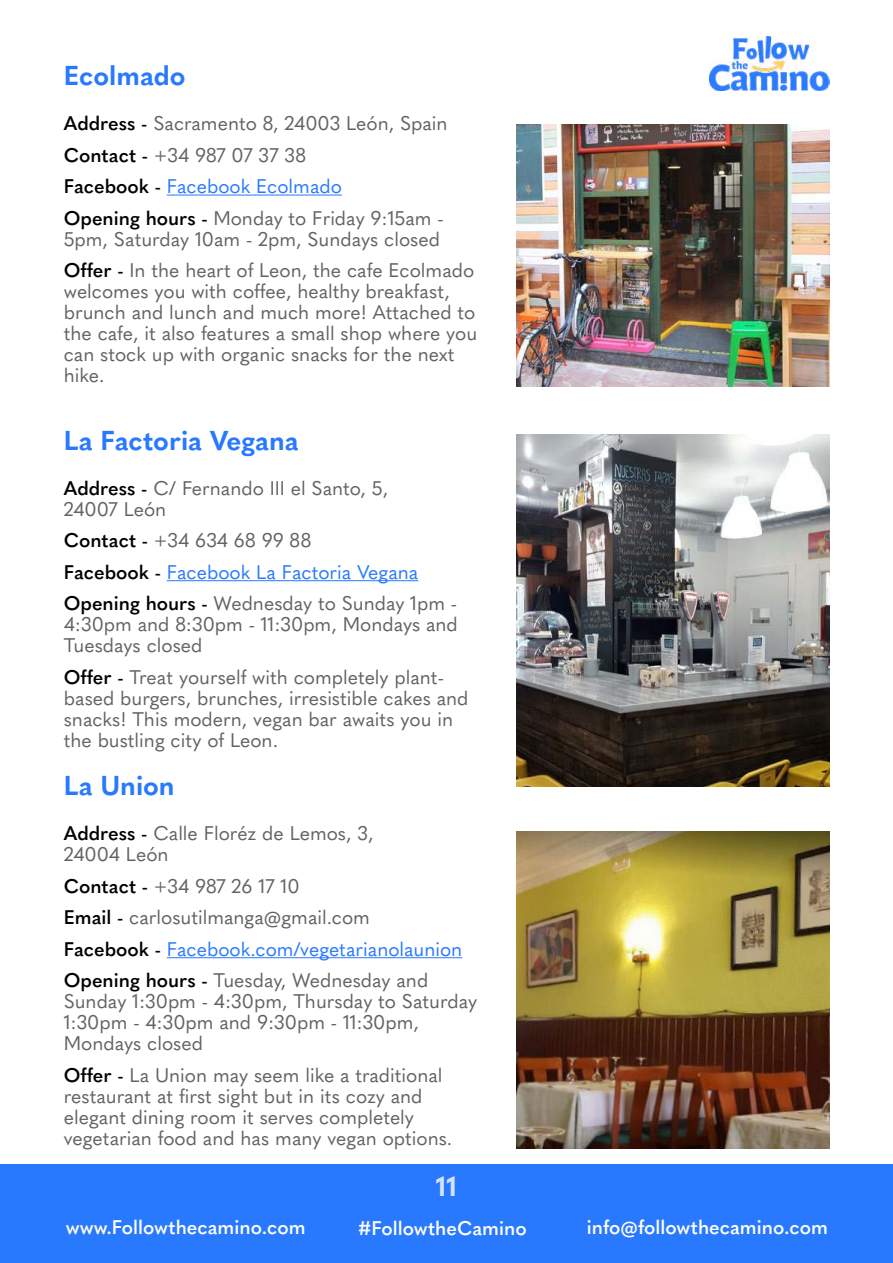
<style>
.page{position:relative;width:893px;height:1263px;background:#fff}
.page>*{position:absolute;margin:0;border:0;box-sizing:border-box;transform-origin:0 0}
.t1{font:700 27px "Quasimoda";color:#2979ff}
.t2{font:700 27px "Quasimoda";color:#d4e4ff}
.t3{font:19.5px/21px "Quasimoda";color:#626366}
.t4{font:600 19.5px "Quasimoda";color:#fff}
.s1{font-weight:600;color:#000}
.s2{color:#2979ff}
</style>
<div class="page">
<div style="left:0;top:1164px;width:893px;height:99px;background:#2979ff"></div>
<hr style="left:167px;top:195px;width:175px;height:1px;background:#2979ff">
<hr style="left:167px;top:580px;width:251px;height:1px;background:#2979ff">
<hr style="left:167px;top:957px;width:295px;height:1px;background:#2979ff">
<img style="left:517px;top:124px;width:312px;height:263px">
<img style="left:517px;top:435px;width:312px;height:352px">
<img style="left:517px;top:831px;width:312px;height:317px">
<img style="left:709px;top:37px;width:120px;height:54px">
<h1 class="t1" style="left:64px;top:65px;width:123px">Ecolmado</h1>
<p class="t3" style="left:64px;top:109px;width:385px;line-height:31.5px"><span class="s1">Address -</span> Sacramento 8, 24003 León, Spain <span class="s1">Contact -</span> +34 987 07 37 38<br><span class="s1">Facebook -</span> <span class="s2">Facebook Ecolmado<br></span><span class="s1">Opening hours -</span> Monday to Friday 9:15am -</p>
<p class="t3" style="left:64px;top:225px;width:412px;line-height:31.5px">5pm, Saturday 10am - 2pm, Sundays closed<br><span class="s1">Offer -</span> In the heart of Leon, the cafe Ecolmado</p>
<p class="t3" style="left:64px;top:283px;width:415px">welcomes you with coffee, healthy breakfast, brunch and lunch and much more! Attached to the cafe, it also features a small shop where you can stock up with organic snacks for the next hike.</p>
<h1 class="t1" style="left:64px;top:430px;width:237px">La Factoria Vegana</h1>
<p class="t3" style="left:64px;top:479px;width:326px"><span class="s1">Address -</span> C/ Fernando III el Santo, 5,<br>24007 León</p>
<p class="t3" style="left:64px;top:526px;width:395px;line-height:31.5px"><span class="s1">Contact -</span> +34 634 68 99 88<br><span class="s1">Facebook -</span> <span class="s2">Facebook La Factoria Vegana<br></span><span class="s1">Opening hours -</span> Wednesday to Sunday 1pm -</p>
<p class="t3" style="left:64px;top:616px;width:396px">4:30pm and 8:30pm - 11:30pm, Mondays and<br>Tuesdays closed</p>
<p class="t3" style="left:64px;top:668px;width:406px"><span class="s1">Offer -</span> Treat yourself with completely plant&shy;based burgers, brunches, irresistible cakes and snacks! This modern, vegan bar awaits you in the bustling city of Leon.</p>
<h1 class="t1" style="left:64px;top:775px;width:112px">La Union</h1>
<p class="t3" style="left:64px;top:825px;width:311px"><span class="s1">Address -</span> Calle Floréz de Lemos, 3,<br>24004 León</p>
<p class="t3" style="left:64px;top:872px;width:400px;line-height:31.5px"><span class="s1">Contact -</span> +34 987 26 17 10<br><span class="s1">Email -</span> carlosutilmanga@gmail.com<br><span class="s1">Facebook -</span> <span class="s2">Facebook.com/vegetarianolaunion </span><span class="s1">Opening hours -</span> Tuesday, Wednesday and</p>
<p class="t3" style="left:64px;top:993px;width:415px">Sunday 1:30pm - 4:30pm, Thursday to Saturday<br>1:30pm - 4:30pm and 9:30pm - 11:30pm,<br>Mondays closed</p>
<p class="t3" style="left:64px;top:1066px;width:390px"><span class="s1">Offer -</span> La Union may seem like a traditional restaurant at first sight but in its cozy and elegant dining room it serves completely vegetarian food and has many vegan options.</p>
<h1 class="t2" style="left:436px;top:1175px;width:23px">11</h1>
<p class="t4" style="left:66px;top:1219px;width:241px">www.Followthecamino.com</p>
<p class="t4" style="left:358px;top:1220px;width:170px">#FollowtheCamino</p>
<p class="t4" style="left:587px;top:1219px;width:243px">info@followthecamino.com</p>
</div>
